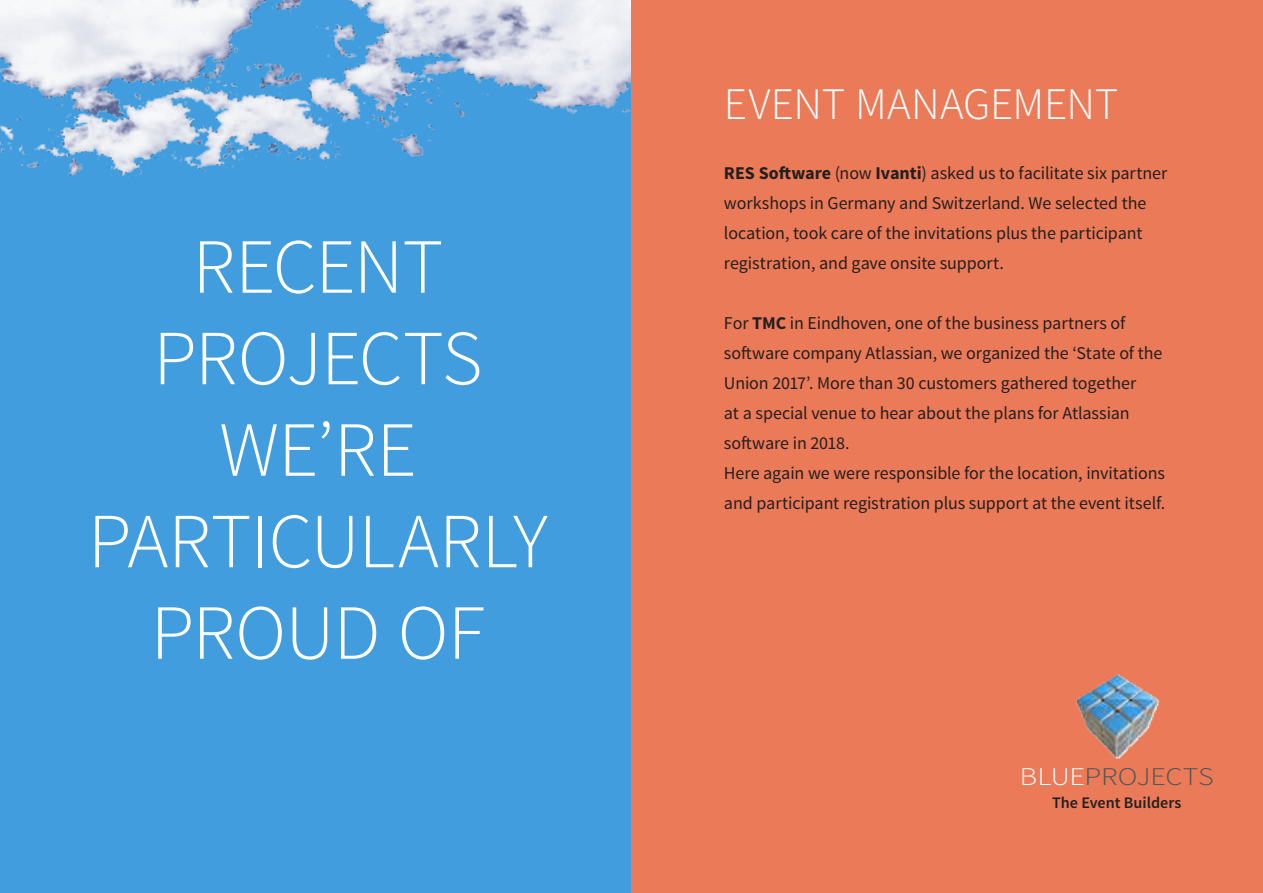
<style>
.page{position:relative;width:1263px;height:893px;background:#fff}
.page>*{position:absolute;margin:0;border:0;box-sizing:border-box;transform-origin:0 0}
.t1{font:300 78px/91.5px "Source Sans Pro";letter-spacing:-.015em;color:#fff;text-align:center}
.t2{font:300 45px "Source Sans Pro";letter-spacing:-.005em;color:#fff}
.t3{font:300 25.5px "Source Sans Pro";letter-spacing:-.015em;color:#4f5658;scale:1.18 1}
.t4{font:18px/30px "Source Sans Pro";letter-spacing:-.005em;color:#241f1f}
.t5{font:600 16.05px "Source Sans Pro";color:#241f1f}
.s1{font-weight:700}
.s2{color:#fff}
</style>
<div class="page">
<div style="left:0;top:0;width:653px;height:893px;background:#419dde"></div>
<img style="left:0;top:0;width:631px;height:178px">
<div style="left:631px;top:0;width:632px;height:893px;background:#ea7a58"></div>
<img style="left:1076px;top:674px;width:84px;height:84px">
<h1 class="t1" style="left:88px;top:225px;width:461px">RECENT<br>PROJECTS<br>WE’RE<br>PARTICULARLY<br>PROUD OF</h1>
<h2 class="t2" style="left:724px;top:87px;width:396px">EVENT MANAGEMENT</h2>
<p class="t4" style="left:724px;top:158px;width:445px"><span class="s1">RES Sotware</span> (now <span class="s1">Ivanti</span>) asked us to facilitate six partner workshops in Germany and Switzerland. We selected the location, took care of the invitations plus the participant registration, and gave onsite support.</p>
<p class="t4" style="left:724px;top:308px;width:443px">For <span class="s1">TMC</span> in Eindhoven, one of the business partners of sotware company Atlassian, we organized the ‘State of the Union 2017’. More than 30 customers gathered together<br>at a special venue to hear about the plans for Atlassian sotware in 2018.<br>Here again we were responsible for the location, invitations and participant registration plus support at the event itself.</p>
<h3 class="t3" style="left:1020px;top:767px;width:166px"><span class="s2">BLUE</span>PROJECTS</h3>
<p class="t5" style="left:1052px;top:793px;width:131px">The Event Builders</p>
</div>
